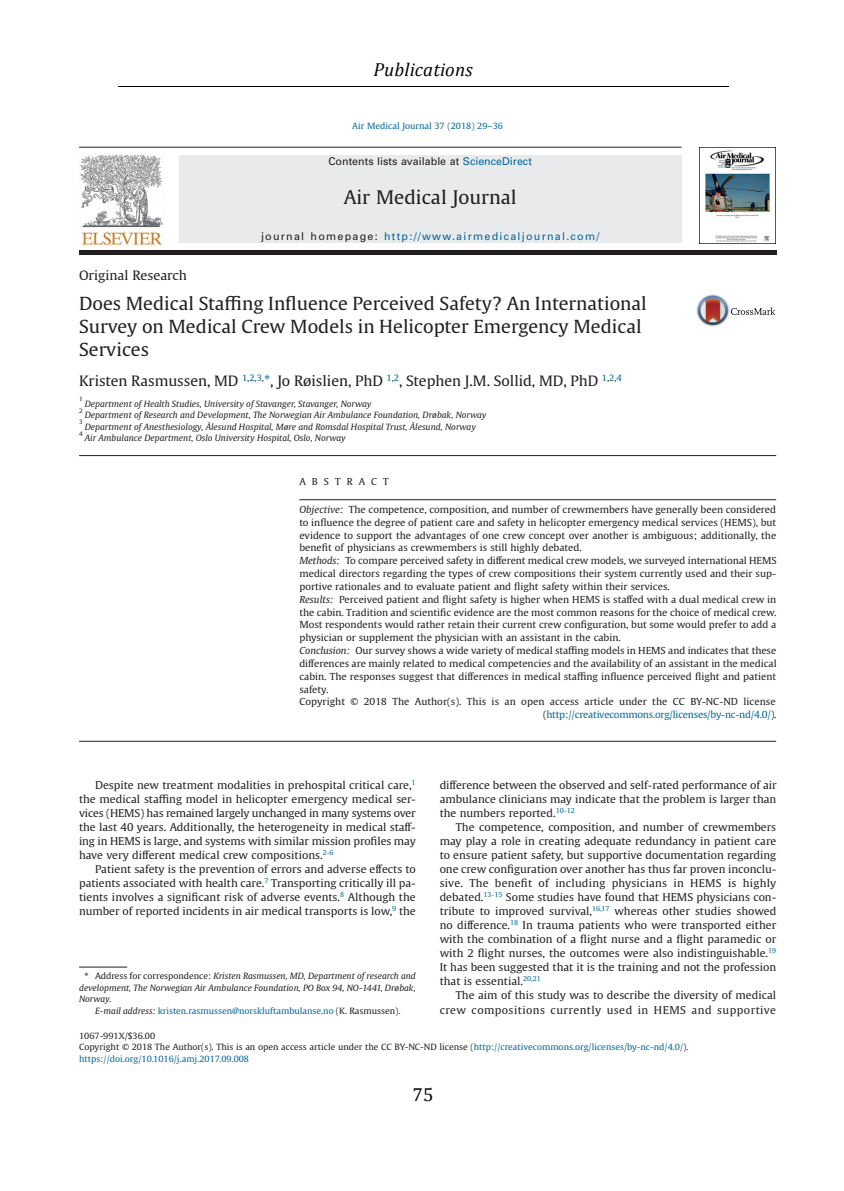
<style>
.page{position:relative;width:844px;height:1191px;background:#fff}
.page>*{position:absolute;margin:0;border:0;box-sizing:border-box;transform-origin:0 0}
.t1{font:italic 18.9px "Cambria";letter-spacing:.01em;color:#030505}
.t2{font:18.9px "Cambria";color:#030505}
.t3{font:18.55px "BS Gulliver";color:#231f20}
.t4{font:17.85px/23.1px "BS Gulliver";color:#231f20}
.t5{font:14.17px "BS Gulliver";color:#231f20}
.t6{font:12.78px "BS Gulliver";color:#231f20}
.t7{font:10.67px/14px "BS Gulliver";color:#231f20;text-align:justify}
.t8{font:10.67px/14px "BS Gulliver";letter-spacing:.02em;color:#231f20;text-align:right}
.t9{font:10.67px "Univers";letter-spacing:.12em;color:#00699d}
.t10{font:10.67px "Univers";color:#231f20}
.t11{font:9.62px "BS Gulliver";color:#231f20}
.t12{font:9.62px "BS Gulliver";letter-spacing:-.025em;color:#00699d}
.t13{font:9.28px "BS Gulliver";letter-spacing:.655em;color:#231f20}
.t14{font:italic 8.58px "BS Gulliver";color:#231f20}
.t15{font:8.58px/11.5px "BS Gulliver";color:#231f20}
.t16{font:8.58px "BS Gulliver";color:#00699d}
.t17{font:5.95px "BS Gulliver";color:#231f20}
.s1{color:#00699d}
.s2{color:#231f20}
.s3{font-style:italic}
.s4{font-style:normal;font-size:10.67px}
.s5{font-style:normal}
.s6{font-style:italic;color:#231f20}
</style>
<div class="page">
<hr style="left:118px;top:86px;width:610px;height:1px;background:#030505">
<hr style="left:79px;top:251px;width:697px;height:4px;background:#231f20">
<div style="left:179px;top:155px;width:502px;height:88px;background:#e9eaeb"></div>
<img style="left:696px;top:294px;width:34px;height:33px">
<svg style="left:730px;top:307px;width:45px;height:8px"></svg>
<hr style="left:79px;top:455px;width:697px;height:1px;background:#231f20">
<hr style="left:299px;top:499px;width:477px;height:1px;background:#231f20">
<hr style="left:79px;top:741px;width:697px;height:1px;background:#231f20">
<hr style="left:79px;top:966px;width:48px;height:1px;background:#231f20">
<hr style="left:79px;top:147px;width:602px;height:1px;background:#231f20">
<img style="left:80px;top:154px;width:83px;height:91px">
<img style="left:699px;top:147px;width:76px;height:96px">
<h1 class="t1" style="left:373px;top:57px;width:100px">Publications</h1>
<p class="t16" style="left:352px;top:120px;width:152px">Air Medical Journal 37 (2018) 29–36</p>
<p class="t10" style="left:328px;top:154px;width:205px">Contents lists available at <span class="s1">ScienceDirect</span></p>
<h2 class="t3" style="left:343px;top:185px;width:174px">Air Medical Journal</h2>
<p class="t9" style="left:261px;top:229px;width:340px"><span class="s2">journal homepage:</span> http://www.airmedicaljournal.com/</p>
<p class="t6" style="left:79px;top:268px;width:109px">Original Research</p>
<h3 class="t4" style="left:79px;top:291px;width:569px">Does Medical Staffing Influence Perceived Safety? An International<br>Survey on Medical Crew Models in Helicopter Emergency Medical<br>Services</h3>
<h3 class="t5" style="left:79px;top:372px;width:544px">Kristen Rasmussen, MD <sup>1</sup><sup>,</sup><sup>2</sup><sup>,</sup><sup>3</sup><sup>,</sup><span class="s1">*</span>, Jo Røislien, PhD <sup>1</sup><sup>,</sup><sup>2</sup>, Stephen J.M. Sollid, MD, PhD <sup>1</sup><sup>,</sup><sup>2</sup><sup>,</sup><sup>4</sup></h3>
<p class="t17" style="left:79px;top:395px;width:5px">1</p>
<p class="t14" style="left:85px;top:398px;width:288px">Department of Health Studies, University of Stavanger, Stavanger, Norway</p>
<p class="t17" style="left:79px;top:407px;width:5px">2</p>
<p class="t14" style="left:85px;top:410px;width:403px">Department of Research and Development, The Norwegian Air Ambulance Foundation, Drøbak, Norway</p>
<p class="t17" style="left:79px;top:418px;width:5px">3</p>
<p class="t14" style="left:85px;top:421px;width:392px">Department of Anesthesiology, Ålesund Hospital, Møre and Romsdal Hospital Trust, Ålesund, Norway</p>
<p class="t17" style="left:79px;top:430px;width:5px">4</p>
<p class="t14" style="left:85px;top:433px;width:262px">Air Ambulance Department, Oslo University Hospital, Oslo, Norway</p>
<p class="t13" style="left:299px;top:476px;width:91px">ABSTRACT</p>
<p class="t11" style="left:299px;top:503px;width:478px"><span class="s3">Objective:</span> The competence, composition, and number of crewmembers have generally been considered</p>
<p class="t11" style="left:299px;top:516px;width:478px">to influence the degree of patient care and safety in helicopter emergency medical services (HEMS), but</p>
<p class="t11" style="left:299px;top:529px;width:478px">evidence to support the advantages of one crew concept over another is ambiguous; additionally, the</p>
<p class="t11" style="left:299px;top:542px;width:284px">benefit of physicians as crewmembers is still highly debated.</p>
<p class="t11" style="left:299px;top:555px;width:478px"><span class="s3">Methods:</span> To compare perceived safety in different medical crew models, we surveyed international HEMS</p>
<p class="t11" style="left:299px;top:567px;width:478px">medical directors regarding the types of crew compositions their system currently used and their sup-</p>
<p class="t11" style="left:299px;top:580px;width:372px">portive rationales and to evaluate patient and flight safety within their services.</p>
<p class="t11" style="left:299px;top:593px;width:478px"><span class="s3">Results:</span> Perceived patient and flight safety is higher when HEMS is staffed with a dual medical crew in</p>
<p class="t11" style="left:299px;top:606px;width:478px">the cabin. Tradition and scientific evidence are the most common reasons for the choice of medical crew.</p>
<p class="t11" style="left:299px;top:619px;width:478px">Most respondents would rather retain their current crew configuration, but some would prefer to add a</p>
<p class="t11" style="left:299px;top:632px;width:323px">physician or supplement the physician with an assistant in the cabin.</p>
<p class="t11" style="left:299px;top:644px;width:478px"><span class="s3">Conclusion:</span> Our survey shows a wide variety of medical staffing models in HEMS and indicates that these</p>
<p class="t11" style="left:299px;top:657px;width:479px">differences are mainly related to medical competencies and the availability of an assistant in the medical</p>
<p class="t11" style="left:299px;top:670px;width:478px">cabin. The responses suggest that differences in medical staffing influence perceived flight and patient</p>
<p class="t11" style="left:299px;top:683px;width:31px">safety.</p>
<p class="t11" style="left:299px;top:696px;width:477px">Copyright © 2018 The Author(s). This is an open access article under the CC BY-NC-ND license</p>
<p class="t12" style="left:543px;top:709px;width:235px"><span class="s2">(</span>http://creativecommons.org/licenses/by-nc-nd/4.0/<span class="s2">).</span></p>
<p class="t7" style="left:79px;top:778px;width:338px;text-indent:16px">Despite new treatment modalities in prehospital critical care,<sup>1 </sup>the medical staffing model in helicopter emergency medical ser&shy;vices (HEMS) has remained largely unchanged in many systems over the last 40 years. Additionally, the heterogeneity in medical staff&shy;ing in HEMS is large, and systems with similar mission profiles may have very different medical crew compositions.<sup>2-6</sup></p>
<p class="t7" style="left:79px;top:862px;width:338px;text-indent:16px">Patient safety is the prevention of errors and adverse effects to patients associated with health care.<sup>7</sup> Transporting critically ill pa&shy;tients involves a significant risk of adverse events.<sup>8</sup> Although the number of reported incidents in air medical transports is low,<sup>9</sup> the</p>
<p class="t7" style="left:439px;top:778px;width:338px">difference between the observed and self-rated performance of air ambulance clinicians may indicate that the problem is larger than the numbers reported.<sup>10-12</sup></p>
<p class="t7" style="left:439px;top:820px;width:338px;text-indent:16px">The competence, composition, and number of crewmembers may play a role in creating adequate redundancy in patient care to ensure patient safety, but supportive documentation regarding one crew configuration over another has thus far proven inconclu&shy;sive. The benefit of including physicians in HEMS is highly debated.<sup>13-15</sup> Some studies have found that HEMS physicians con&shy;tribute to improved survival,<sup>16,17</sup> whereas other studies showed no difference.<sup>18</sup> In trauma patients who were transported either with the combination of a flight nurse and a flight paramedic or with 2 flight nurses, the outcomes were also indistinguishable.<sup>19<br></sup>It has been suggested that it is the training and not the profession that is essential.<sup>20,21</sup></p>
<p class="t8" style="left:439px;top:988px;width:338px">The aim of this study was to describe the diversity of medical crew compositions currently used in HEMS and supportive</p>
<p class="t14" style="left:84px;top:971px;width:333px"><span class="s4">*</span> <span class="s5">Address for correspondence:</span> Kristen Rasmussen, MD, Department of research and</p>
<p class="t14" style="left:79px;top:982px;width:338px">development, The Norwegian Air Ambulance Foundation, PO Box 94, NO-1441, Drøbak,</p>
<p class="t14" style="left:79px;top:994px;width:34px">Norway.</p>
<p class="t16" style="left:95px;top:1005px;width:307px"><span class="s6">E-mail address:</span> kristen.rasmussen@norskluftambulanse.no <span class="s2">(K. Rasmussen).</span></p>
<p class="t15" style="left:79px;top:1029px;width:611px">1067-991X/$36.00<br>Copyright © 2018 The Author(s). This is an open access article under the CC BY-NC-ND license (<span class="s1">http://creativecommons.org/licenses/by-nc-nd/4.0/</span>). <span class="s1">https://doi.org/10.1016/j.amj.2017.09.008</span></p>
<h1 class="t2" style="left:412px;top:1083px;width:23px">75</h1>
</div>
